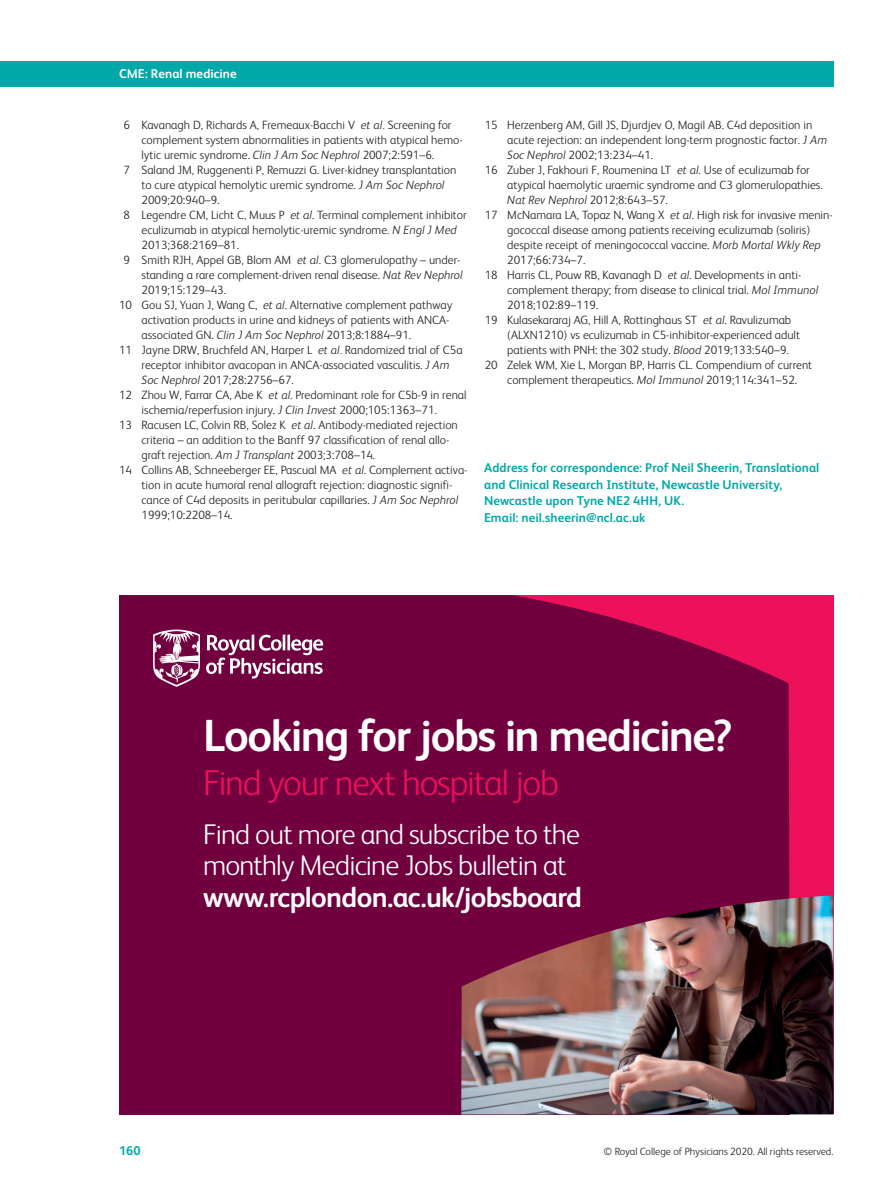
<style>
.page{position:relative;width:893px;height:1191px;background:#fff}
.page>*{position:absolute;margin:0;border:0;box-sizing:border-box;transform-origin:0 0}
.t1{font:700 45px "FS Albert";letter-spacing:-.035em;color:#fff}
.t2{font:300 36px "FS Albert";letter-spacing:-.035em;color:#ed105b}
.t3{font:300 28.5px/31.5px "FS Albert";letter-spacing:-.025em;color:#fff}
.t4{font:700 28.5px "FS Albert";letter-spacing:-.025em;color:#fff}
.t5{font:700 12.75px/16.5px "FS Albert";letter-spacing:.005em;color:#00a9a7}
.t6{font:700 12.75px "FS Albert";letter-spacing:.005em;color:#fff}
.t7{font:300 12px "FS Albert";color:#231f20}
.t8{font:300 10.5px "FS Albert";color:#231f20}
.s1{font-style:italic}
</style>
<div class="page">
<div style="left:0;top:62px;width:833px;height:25px;background:#00a9a7"></div>
<div style="left:119px;top:595px;width:714px;height:519px;background:#ed105b"></div>
<div style="left:119px;top:595px;width:671px;height:519px;background:#71003f"></div>
<img style="left:461px;top:895px;width:372px;height:219px">
<svg style="left:206px;top:634px;width:117px;height:44px;background:#9b4c78"></svg>
<svg style="left:153px;top:629px;width:47px;height:58px;background:#a55f86"></svg>
<p class="t6" style="left:119px;top:68px;width:119px">CME: Renal medicine</p>
<p class="t7" style="left:124px;top:121px;width:329px">6 Kavanagh D , Richards A , Fremeaux-Bacchi V <span class="s1">et al.</span> Screening for</p>
<p class="t7" style="left:142px;top:136px;width:323px">complement system abnormalities in patients with atypical hemo-</p>
<p class="t7" style="left:142px;top:151px;width:294px">lytic uremic syndrome . <span class="s1">Clin J Am Soc Nephrol</span> 2007 ; 2 : 591 – 6 .</p>
<p class="t7" style="left:124px;top:166px;width:334px">7 Saland JM , Ruggenenti P , Remuzzi G . Liver-kidney transplantation</p>
<p class="t7" style="left:142px;top:181px;width:304px">to cure atypical hemolytic uremic syndrome . <span class="s1">J Am Soc Nephrol</span></p>
<p class="t7" style="left:142px;top:196px;width:80px">2009 ; 20 : 940 – 9 .</p>
<p class="t7" style="left:124px;top:211px;width:345px">8 Legendre CM , Licht C , Muus P <span class="s1">et al</span> . Terminal complement inhibitor</p>
<p class="t7" style="left:142px;top:226px;width:317px">eculizumab in atypical hemolytic-uremic syndrome . <span class="s1">N Engl J Med</span></p>
<p class="t7" style="left:142px;top:241px;width:99px">2013 ; 368 : 2169 – 81 .</p>
<p class="t7" style="left:124px;top:256px;width:338px">9 Smith RJH , Appel GB , Blom AM <span class="s1">et al</span> . C3 glomerulopathy – under-</p>
<p class="t7" style="left:142px;top:271px;width:323px">standing a rare complement-driven renal disease . <span class="s1">Nat Rev Nephrol</span></p>
<p class="t7" style="left:142px;top:286px;width:86px">2019 ; 15 : 129 – 43 .</p>
<p class="t7" style="left:119px;top:301px;width:335px">10 Gou SJ , Yuan J , Wang C , <span class="s1">et al</span> . Alternative complement pathway</p>
<p class="t7" style="left:142px;top:316px;width:309px">activation products in urine and kidneys of patients with ANCA-</p>
<p class="t7" style="left:142px;top:331px;width:271px">associated GN . <span class="s1">Clin J Am Soc Nephrol</span> 2013 ; 8 : 1884 – 91 .</p>
<p class="t7" style="left:119px;top:346px;width:345px">11 Jayne DRW , Bruchfeld AN , Harper L <span class="s1">et al.</span> Randomized trial of C5a</p>
<p class="t7" style="left:142px;top:361px;width:309px">receptor inhibitor avacopan in ANCA-associated vasculitis . <span class="s1">J Am</span></p>
<p class="t7" style="left:142px;top:376px;width:154px"><span class="s1">Soc Nephrol</span> 2017 ; 28 : 2756 – 67 .</p>
<p class="t7" style="left:119px;top:391px;width:349px">12 Zhou W , Farrar CA , Abe K <span class="s1">et al</span> . Predominant role for C5b-9 in renal</p>
<p class="t7" style="left:142px;top:406px;width:297px">ischemia/reperfusion injury . <span class="s1">J Clin Invest</span> 2000 ; 105 : 1363 – 71 .</p>
<p class="t7" style="left:119px;top:421px;width:340px">13 Racusen LC , Colvin RB , Solez K <span class="s1">et al</span> . Antibody-mediated rejection</p>
<p class="t7" style="left:142px;top:436px;width:309px">criteria – an addition to the Banff 97 classification of renal allo-</p>
<p class="t7" style="left:142px;top:451px;width:235px">graft rejection . <span class="s1">Am J Transplant</span> 2003 ; 3 : 708 – 14 .</p>
<p class="t7" style="left:119px;top:466px;width:350px">14 Collins AB , Schneeberger EE , Pascual MA <span class="s1">et al</span> . Complement activa-</p>
<p class="t7" style="left:142px;top:481px;width:312px">tion in acute humoral renal allograft rejection: diagnostic signifi-</p>
<p class="t7" style="left:142px;top:496px;width:318px">cance of C4d deposits in peritubular capillaries . <span class="s1">J Am Soc Nephrol</span></p>
<p class="t7" style="left:142px;top:511px;width:93px">1999 ; 10 : 2208 – 14 .</p>
<p class="t7" style="left:485px;top:120px;width:329px">15 Herzenberg AM , Gill JS , Djurdjev O , Magil AB . C4d deposition in</p>
<p class="t7" style="left:507px;top:135px;width:321px">acute rejection: an independent long-term prognostic factor . <span class="s1">J Am</span></p>
<p class="t7" style="left:507px;top:150px;width:147px"><span class="s1">Soc Nephrol</span> 2002 ; 13 : 234 – 41 .</p>
<p class="t7" style="left:485px;top:165px;width:327px">16 Zuber J , Fakhouri F , Roumenina LT <span class="s1">et al</span> . Use of eculizumab for</p>
<p class="t7" style="left:507px;top:180px;width:317px">atypical haemolytic uraemic syndrome and C3 glomerulopathies .</p>
<p class="t7" style="left:507px;top:195px;width:162px"><span class="s1">Nat Rev Nephrol</span> 2012 ; 8 : 643 – 57 .</p>
<p class="t7" style="left:485px;top:210px;width:349px">17 McNamara LA , Topaz N , Wang X <span class="s1">et al</span> . High risk for invasive menin-</p>
<p class="t7" style="left:507px;top:225px;width:305px">gococcal disease among patients receiving eculizumab (soliris)</p>
<p class="t7" style="left:507px;top:240px;width:315px">despite receipt of meningococcal vaccine . <span class="s1">Morb Mortal Wkly Rep</span></p>
<p class="t7" style="left:507px;top:255px;width:80px">2017 ; 66 : 734 – 7 .</p>
<p class="t7" style="left:485px;top:270px;width:318px">18 Harris CL , Pouw RB , Kavanagh D <span class="s1">et al</span> . Developments in anti-</p>
<p class="t7" style="left:507px;top:285px;width:312px">complement therapy; from disease to clinical trial . <span class="s1">Mol Immunol</span></p>
<p class="t7" style="left:507px;top:300px;width:93px">2018 ; 102 : 89 – 119 .</p>
<p class="t7" style="left:485px;top:315px;width:308px">19 Kulasekararaj AG , Hill A , Rottinghaus ST <span class="s1">et al</span> . Ravulizumab</p>
<p class="t7" style="left:507px;top:330px;width:294px">(ALXN1210) vs eculizumab in C5-inhibitor-experienced adult</p>
<p class="t7" style="left:507px;top:345px;width:283px">patients with PNH: the 302 study . <span class="s1">Blood</span> 2019 ; 133 : 540 – 9 .</p>
<p class="t7" style="left:485px;top:360px;width:329px">20 Zelek WM , Xie L , Morgan BP , Harris CL . Compendium of current</p>
<p class="t7" style="left:507px;top:375px;width:291px">complement therapeutics . <span class="s1">Mol Immunol</span> 2019 ; 114 : 341 – 52 .</p>
<p class="t5" style="left:484px;top:461px;width:337px">Address for correspondence: Prof Neil Sheerin, Translational and Clinical Research Institute, Newcastle University, Newcastle upon Tyne NE2 4HH, UK.<br>Email: neil.sheerin@ncl.ac.uk</p>
<h1 class="t1" style="left:203px;top:716px;width:531px">Looking for jobs in medicine?</h1>
<h2 class="t2" style="left:203px;top:761px;width:358px">Find your next hospital job</h2>
<h3 class="t3" style="left:203px;top:818px;width:378px">Find out more and subscribe to the monthly Medicine Jobs bulletin at</h3>
<h3 class="t4" style="left:203px;top:885px;width:381px">www.rcplondon.ac.uk/jobsboard</h3>
<p class="t5" style="left:119px;top:1143px;width:23px">160</p>
<p class="t8" style="left:604px;top:1147px;width:231px">© Royal College of Physicians 2020. All rights reserved.</p>
</div>
